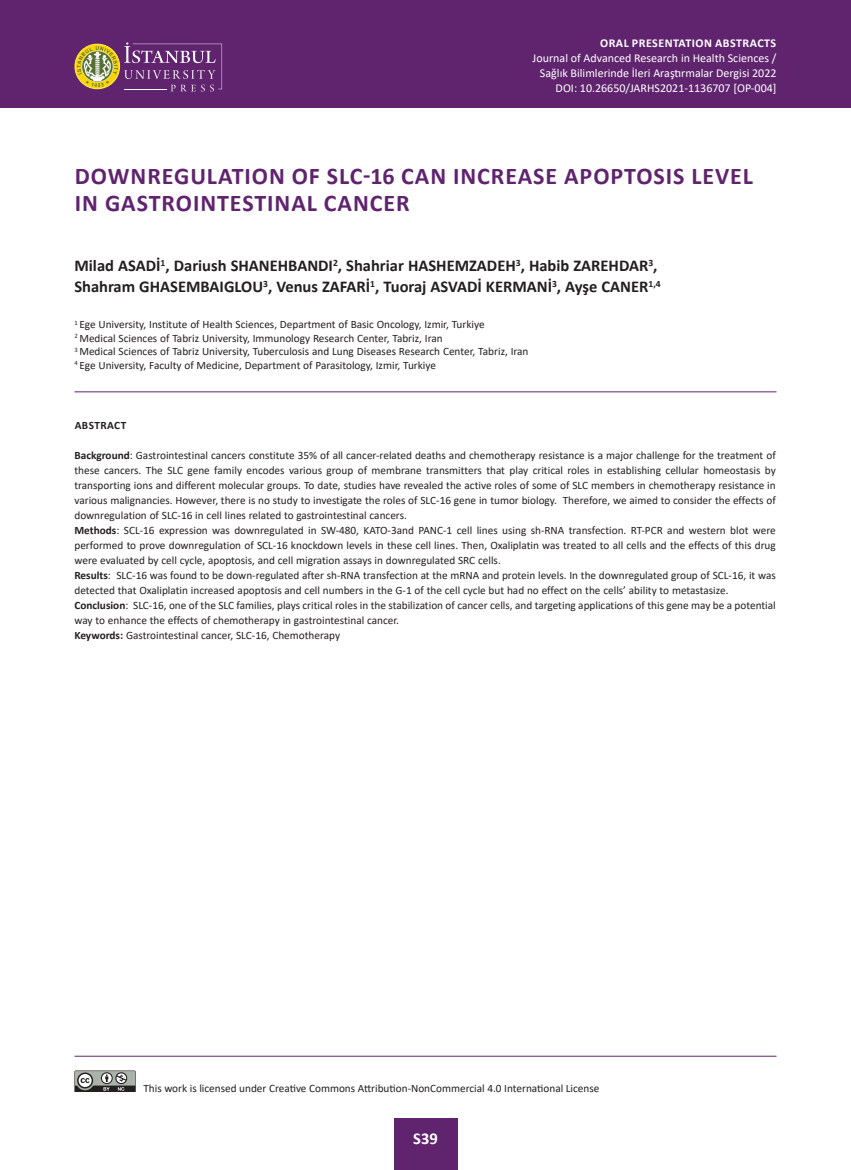
<style>
.page{position:relative;width:851px;height:1170px;background:#fff}
.page>*{position:absolute;margin:0;border:0;box-sizing:border-box;transform-origin:0 0}
.t1{font:700 24px/27px "Calibri";letter-spacing:.04em;color:#60246f}
.t2{font:700 16.5px/21px "Calibri";color:#231f20}
.t3{font:700 16.5px "Calibri";color:#fff}
.t4{font:12px/15px "Calibri";color:#fff;text-align:right}
.t5{font:700 12px "Calibri";letter-spacing:.04em;color:#fff}
.t6{font:11.25px/15px "Calibri";color:#231f20}
.t7{font:700 11.25px "Calibri";letter-spacing:.04em;color:#231f20}
.s1{font-weight:700}
</style>
<div class="page">
<div style="left:393px;top:1118px;width:64px;height:51px;background:#60246f"></div>
<div style="left:0;top:0;width:850px;height:107px;background:#60246f"></div>
<hr style="left:74px;top:1055px;width:702px;height:1px;background:#60246f">
<svg style="left:74px;top:1070px;width:62px;height:21px"></svg>
<svg style="left:74px;top:43px;width:148px;height:49px"></svg>
<hr style="left:74px;top:391px;width:702px;height:1px;background:#60246f">
<p class="t5" style="left:600px;top:34px;width:178px">ORAL PRESENTATION ABSTRACTS</p>
<p class="t4" style="left:532px;top:50px;width:245px">Journal of Advanced Research in Health Sciences /<br>Sağlık Bilimlerinde İleri Araştırmalar Dergisi 2022<br>DOI: 10.26650/JARHS2021-1136707 [OP-004]</p>
<h1 class="t1" style="left:75px;top:162px;width:679px">DOWNREGULATION OF SLC-16 CAN INCREASE APOPTOSIS LEVEL<br>IN GASTROINTESTINAL CANCER</h1>
<h2 class="t2" style="left:74px;top:255px;width:587px">Milad ASADİ<sup>1</sup>, Dariush SHANEHBANDI<sup>2</sup>, Shahriar HASHEMZADEH<sup>3</sup>, Habib ZAREHDAR<sup>3</sup>,<br>Shahram GHASEMBAIGLOU<sup>3</sup>, Venus ZAFARİ<sup>1</sup>, Tuoraj ASVADİ KERMANİ<sup>3</sup>, Ayşe CANER<sup>1,4</sup></h2>
<p class="t6" style="left:74px;top:317px;width:455px;line-height:13.5px"><sup>1</sup> Ege University, Institute of Health Sciences, Department of Basic Oncology, Izmir, Turkiye<br><sup>2</sup> Medical Sciences of Tabriz University, Immunology Research Center, Tabriz, Iran<br><sup>3</sup> Medical Sciences of Tabriz University, Tuberculosis and Lung Diseases Research Center, Tabriz, Iran <sup>4</sup> Ege University, Faculty of Medicine, Department of Parasitology, Izmir, Turkiye</p>
<p class="t7" style="left:75px;top:417px;width:53px">ABSTRACT</p>
<p class="t6" style="left:74px;top:447px;width:702px"><span class="s1">Background</span>: Gastrointestinal cancers constitute 35% of all cancer-related deaths and chemotherapy resistance is a major challenge for the treatment of these cancers. The SLC gene family encodes various group of membrane transmitters that play critical roles in establishing cellular homeostasis by transporting ions and different molecular groups. To date, studies have revealed the active roles of some of SLC members in chemotherapy resistance in various malignancies. However, there is no study to investigate the roles of SLC-16 gene in tumor biology. Therefore, we aimed to consider the effects of downregulation of SLC-16 in cell lines related to gastrointestinal cancers.<br><span class="s1">Methods</span>: SCL-16 expression was downregulated in SW-480, KATO-3and PANC-1 cell lines using sh-RNA transfection. RT-PCR and western blot were performed to prove downregulation of SCL-16 knockdown levels in these cell lines. Then, Oxaliplatin was treated to all cells and the effects of this drug were evaluated by cell cycle, apoptosis, and cell migration assays in downregulated SRC cells.<br><span class="s1">Results</span>: SLC-16 was found to be down-regulated after sh-RNA transfection at the mRNA and protein levels. In the downregulated group of SCL-16, it was detected that Oxaliplatin increased apoptosis and cell numbers in the G-1 of the cell cycle but had no effect on the cells’ ability to metastasize.<br><span class="s1">Conclusion</span>: SLC-16, one of the SLC families, plays critical roles in the stabilization of cancer cells, and targeting applications of this gene may be a potential way to enhance the effects of chemotherapy in gastrointestinal cancer.<br><span class="s1">Keywords:</span> Gastrointestinal cancer, SLC-16, Chemotherapy</p>
<p class="t6" style="left:143px;top:1080px;width:457px">This work is licensed under Creative Commons Attribution-NonCommercial 4.0 International License</p>
<h2 class="t3" style="left:413px;top:1126px;width:26px">S39</h2>
</div>
